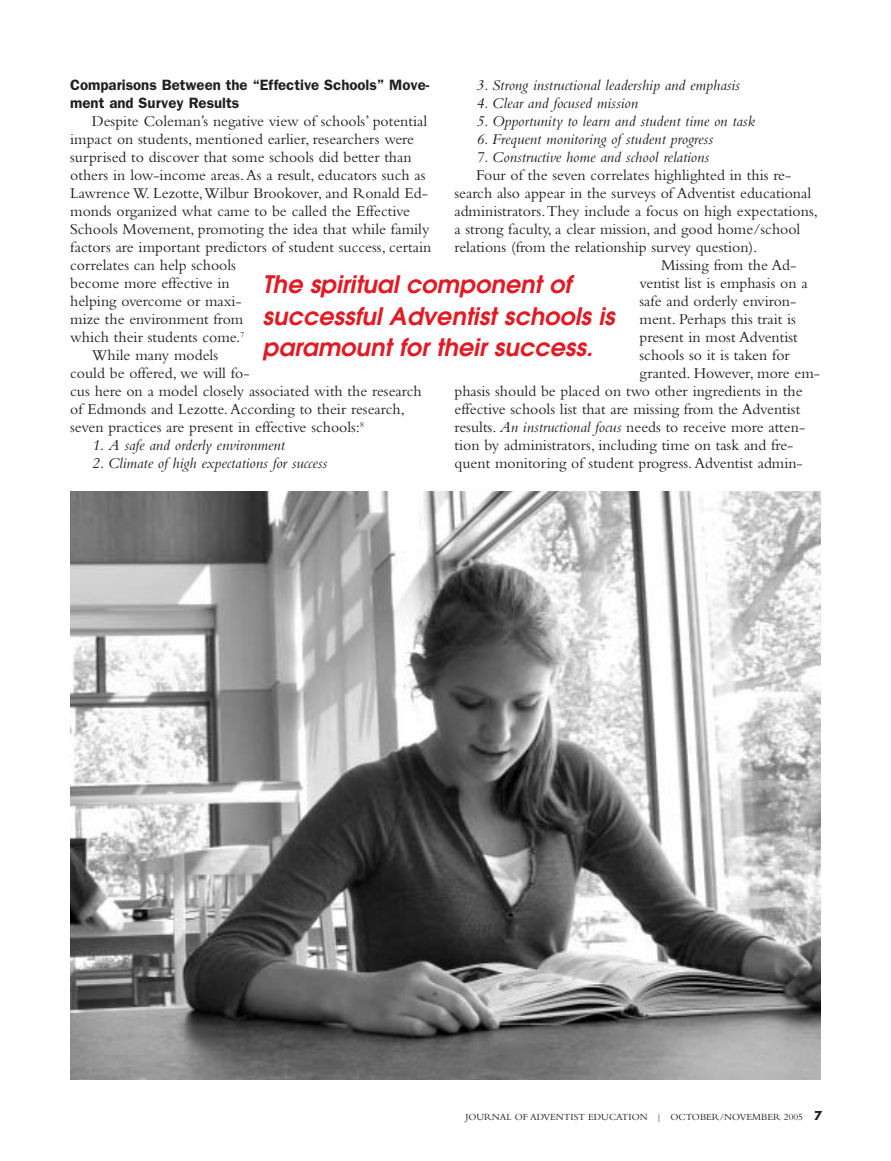
<style>
.page{position:relative;width:891px;height:1161px;background:#fff}
.page>*{position:absolute;margin:0;border:0;box-sizing:border-box;transform-origin:0 0}
.t1{font:italic 600 24px/31.5px "Avant Garde";color:#e31923}
.t2{font:15.75px "Bembo";color:#231f1f}
.t3{font:italic 15.75px "Bembo";color:#231f1f}
.t4{font:600 15px/18px "Franklin Gothic";color:#231f1f}
.t5{font:9.75px "Bembo";color:#231f1f}
.s1{font-style:italic}
.s2{font-family:"Futura";font-weight:700;font-size:12px}
</style>
<div class="page">
<svg style="left:70px;top:491px;width:751px;height:589px;background:#969696"></svg>
<p class="t3" style="left:476px;top:79px;width:265px">3. Strong instructional leadership and emphasis</p>
<p class="t3" style="left:476px;top:97px;width:164px">4. Clear and focused mission</p>
<p class="t3" style="left:476px;top:115px;width:280px">5. Opportunity to learn and student time on task</p>
<p class="t3" style="left:476px;top:133px;width:239px">6. Frequent monitoring of student progress</p>
<p class="t3" style="left:476px;top:151px;width:235px">7. Constructive home and school relations</p>
<p class="t2" style="left:476px;top:169px;width:317px">Four of the seven correlates highlighted in this re-</p>
<p class="t2" style="left:455px;top:187px;width:358px">search also appear in the surveys of Adventist educational</p>
<p class="t2" style="left:455px;top:205px;width:365px">administrators.They include a focus on high expectations,</p>
<p class="t2" style="left:455px;top:223px;width:347px">a strong faculty, a clear mission, and good home/school</p>
<p class="t2" style="left:455px;top:241px;width:304px">relations (from the relationship survey question).</p>
<p class="t2" style="left:661px;top:259px;width:137px">Missing from the Ad-</p>
<p class="t2" style="left:640px;top:277px;width:170px">ventist list is emphasis on a</p>
<p class="t2" style="left:640px;top:295px;width:158px">safe and orderly environ-</p>
<p class="t2" style="left:640px;top:313px;width:158px">ment. Perhaps this trait is</p>
<p class="t2" style="left:640px;top:331px;width:160px">present in most Adventist</p>
<p class="t2" style="left:640px;top:349px;width:152px">schools so it is taken for</p>
<p class="t2" style="left:640px;top:367px;width:182px">granted. However, more em-</p>
<p class="t2" style="left:455px;top:385px;width:350px">phasis should be placed on two other ingredients in the</p>
<p class="t2" style="left:455px;top:403px;width:347px">effective schools list that are missing from the Adventist</p>
<p class="t2" style="left:455px;top:421px;width:352px">results. <span class="s1">An instructional focus</span> needs to receive more atten-</p>
<p class="t2" style="left:455px;top:439px;width:341px">tion by administrators, including time on task and fre-</p>
<p class="t2" style="left:455px;top:457px;width:350px">quent monitoring of student progress.Adventist admin-</p>
<p class="t4" style="left:70px;top:77px;width:361px">Comparisons Between the “Effective Schools” Move&shy;ment and Survey Results</p>
<p class="t2" style="left:92px;top:115px;width:337px">Despite Coleman’s negative view of schools’ potential</p>
<p class="t2" style="left:70px;top:133px;width:345px">impact on students, mentioned earlier, researchers were</p>
<p class="t2" style="left:70px;top:151px;width:343px">surprised to discover that some schools did better than</p>
<p class="t2" style="left:70px;top:169px;width:357px">others in low-income areas.As a result, educators such as</p>
<p class="t2" style="left:70px;top:187px;width:359px">Lawrence W. Lezotte,Wilbur Brookover, and Ronald Ed-</p>
<p class="t2" style="left:70px;top:205px;width:341px">monds organized what came to be called the Effective</p>
<p class="t2" style="left:70px;top:223px;width:361px">Schools Movement, promoting the idea that while family</p>
<p class="t2" style="left:70px;top:241px;width:363px">factors are important predictors of student success, certain</p>
<p class="t2" style="left:70px;top:259px;width:167px">correlates can help schools</p>
<p class="t2" style="left:70px;top:277px;width:161px">become more effective in</p>
<p class="t2" style="left:70px;top:295px;width:173px">helping overcome or maxi-</p>
<p class="t2" style="left:70px;top:313px;width:175px">mize the environment from</p>
<p class="t2" style="left:70px;top:331px;width:176px">which their students come.<sup>7</sup></p>
<p class="t2" style="left:92px;top:349px;width:128px">While many models</p>
<p class="t2" style="left:70px;top:367px;width:181px">could be offered, we will fo-</p>
<p class="t2" style="left:70px;top:385px;width:353px">cus here on a model closely associated with the research</p>
<p class="t2" style="left:70px;top:403px;width:336px">of Edmonds and Lezotte.According to their research,</p>
<p class="t2" style="left:70px;top:421px;width:295px">seven practices are present in effective schools:<sup>8</sup></p>
<p class="t3" style="left:92px;top:439px;width:195px">1. A safe and orderly environment</p>
<p class="t3" style="left:92px;top:457px;width:237px">2. Climate of high expectations for success</p>
<h1 class="t1" style="left:263px;top:271px;width:358px">The spiritual component of successful Adventist schools is paramount for their success.</h1>
<p class="t5" style="left:465px;top:1113px;width:358px">JOURNAL OF ADVENTIST EDUCATION | OCTOBER/NOVEMBER 2005 <span class="s2">7</span></p>
</div>
